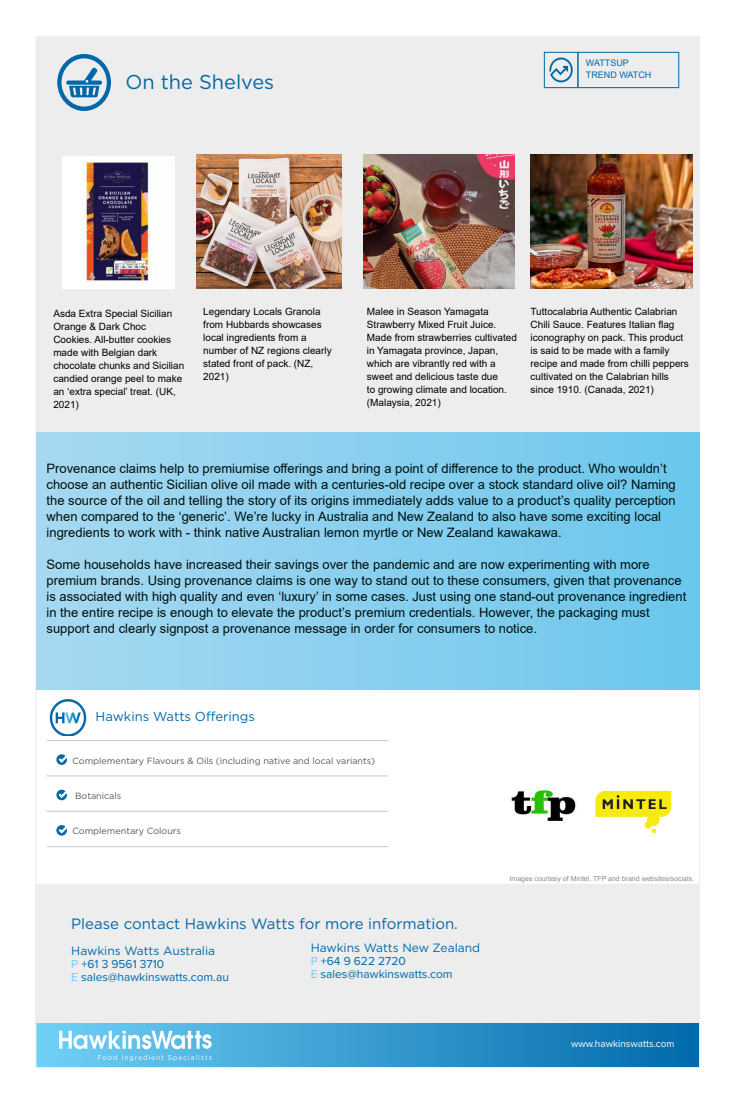
<style>
.page{position:relative;width:736px;height:1104px;background:#fff}
.page>*{position:absolute;margin:0;border:0;box-sizing:border-box;transform-origin:0 0}
.t1{font:20px "Gotham";color:#0068a9}
.t2{font:15px "Gotham";color:#0068a9}
.WU_Paragraph_Grey{font:13px/16px "Arial";color:#00100d}
.t3{font:13px "Gotham";color:#0068a9}
.t4{font:12px "Proxima Nova";color:#0068a9}
.t5{font:12px "Gotham";color:#0068a9}
.t6{font:12px "Gotham";color:#0068a9}
.WU_Image_Caption{font:10px/13px "Arial";color:#000}
.t7{font:10px "Proxima Nova";color:#fff}
.t8{font:9px "Gotham";color:#57585a}
.t9{font:9px "Arial";color:#0068a9}
.t10{font:7px "Arial";color:#87898c}
.s1{color:#6ed0f6}
</style>
<div class="page">
<img style="left:37px;top:1022px;width:661px;height:44px">
<img style="left:58px;top:1029px;width:155px;height:34px">
<div style="left:36px;top:36px;width:664px;height:397px;background:#ecedec"></div>
<div style="left:578px;top:52px;width:101px;height:36px;border:1px solid #0068a9"></div>
<div style="left:544px;top:52px;width:34px;height:36px;border:1px solid #0068a9"></div>
<svg style="left:549px;top:58px;width:24px;height:24px"></svg>
<svg style="left:57px;top:54px;width:54px;height:57px"></svg>
<div style="left:36px;top:433px;width:664px;height:257px;background:linear-gradient(to right,#a8d9f1,#6bc6ed)"></div>
<hr style="left:47px;top:740px;width:341px;height:1px;background:#c7c8ca">
<hr style="left:47px;top:776px;width:341px;height:1px;background:#c7c8ca">
<hr style="left:47px;top:811px;width:341px;height:1px;background:#c7c8ca">
<hr style="left:47px;top:846px;width:341px;height:1px;background:#c7c8ca">
<svg style="left:56px;top:754px;width:11px;height:11px"></svg>
<svg style="left:56px;top:790px;width:11px;height:10px"></svg>
<svg style="left:56px;top:825px;width:11px;height:11px"></svg>
<div style="left:35px;top:884px;width:665px;height:138px;background:#ecedec"></div>
<img style="left:511px;top:790px;width:65px;height:32px">
<img style="left:595px;top:791px;width:77px;height:42px">
<img style="left:49px;top:699px;width:38px;height:37px">
<img style="left:63px;top:156px;width:112px;height:133px">
<img style="left:364px;top:154px;width:151px;height:135px">
<img style="left:531px;top:154px;width:162px;height:135px">
<img style="left:197px;top:154px;width:144px;height:135px">
<p class="t1" style="left:126px;top:70px;width:150px">On the Shelves</p>
<p class="t9" style="left:586px;top:57px;width:44px">WATTSUP</p>
<p class="t9" style="left:586px;top:69px;width:67px">TREND WATCH</p>
<p class="WU_Image_Caption" style="left:367px;top:305px;width:152px">Malee in Season Yamagata<br>Strawberry Mixed Fruit Juice.<br>Made from strawberries cultivated in Yamagata province, Japan, which are vibrantly red with a sweet and delicious taste due<br>to growing climate and location. (Malaysia, 2021)</p>
<p class="WU_Image_Caption" style="left:53px;top:307px;width:132px">Asda Extra Special Sicilian<br>Orange &amp; Dark Choc<br>Cookies. All-butter cookies made with Belgian dark chocolate chunks and Sicilian candied orange peel to make an ‘extra special’ treat. (UK,<br>2021)</p>
<p class="WU_Image_Caption" style="left:531px;top:305px;width:160px">Tuttocalabria Authentic Calabrian Chili Sauce. Features Italian flag iconography on pack. This product is said to be made with a family recipe and made from chilli peppers cultivated on the Calabrian hills since 1910. (Canada, 2021)</p>
<p class="WU_Image_Caption" style="left:203px;top:305px;width:130px">Legendary Locals Granola from Hubbards showcases local ingredients from a number of NZ regions clearly stated front of pack. (NZ,<br>2021)</p>
<p class="WU_Paragraph_Grey" style="left:47px;top:460px;width:631px">Provenance claims help to premiumise offerings and bring a point of difference to the product. Who wouldn’t choose an authentic Sicilian olive oil made with a centuries-old recipe over a stock standard olive oil? Naming the source of the oil and telling the story of its origins immediately adds value to a product’s quality perception when compared to the ‘generic’. We’re lucky in Australia and New Zealand to also have some exciting local ingredients to work with - think native Australian lemon myrtle or New Zealand kawakawa.</p>
<p class="WU_Paragraph_Grey" style="left:47px;top:556px;width:641px">Some households have increased their savings over the pandemic and are now experimenting with more premium brands. Using provenance claims is one way to stand out to these consumers, given that provenance is associated with high quality and even ‘luxury’ in some cases. Just using one stand-out provenance ingredient in the entire recipe is enough to elevate the product’s premium credentials. However, the packaging must support and clearly signpost a provenance message in order for consumers to notice.</p>
<p class="t3" style="left:96px;top:710px;width:161px">Hawkins Watts Offerings</p>
<p class="t8" style="left:72px;top:755px;width:304px">Complementary Flavours &amp; Oils (including native and local variants)</p>
<p class="t8" style="left:75px;top:791px;width:48px">Botanicals</p>
<p class="t8" style="left:72px;top:826px;width:110px">Complementary Colours</p>
<p class="t2" style="left:71px;top:915px;width:388px">Please contact Hawkins Watts for more information.</p>
<p class="t6" style="left:71px;top:944px;width:145px">Hawkins Watts Australia</p>
<p class="t4" style="left:71px;top:955px;width:94px"><span class="s1">P</span> +61 3 9561 3710</p>
<p class="t4" style="left:71px;top:968px;width:159px"><span class="s1">E</span> sales@hawkinswatts.com.au</p>
<p class="t5" style="left:311px;top:941px;width:171px">Hawkins Watts New Zealand</p>
<p class="t4" style="left:311px;top:952px;width:97px"><span class="s1">P</span> +64 9 622 2720</p>
<p class="t4" style="left:311px;top:965px;width:144px"><span class="s1">E</span> sales@hawkinswatts.com</p>
<p class="t10" style="left:510px;top:873px;width:186px">Images courtesy of Mintel, TFP and brand websites/socials.</p>
<p class="t7" style="left:571px;top:1037px;width:105px">www.hawkinswatts.com</p>
</div>
